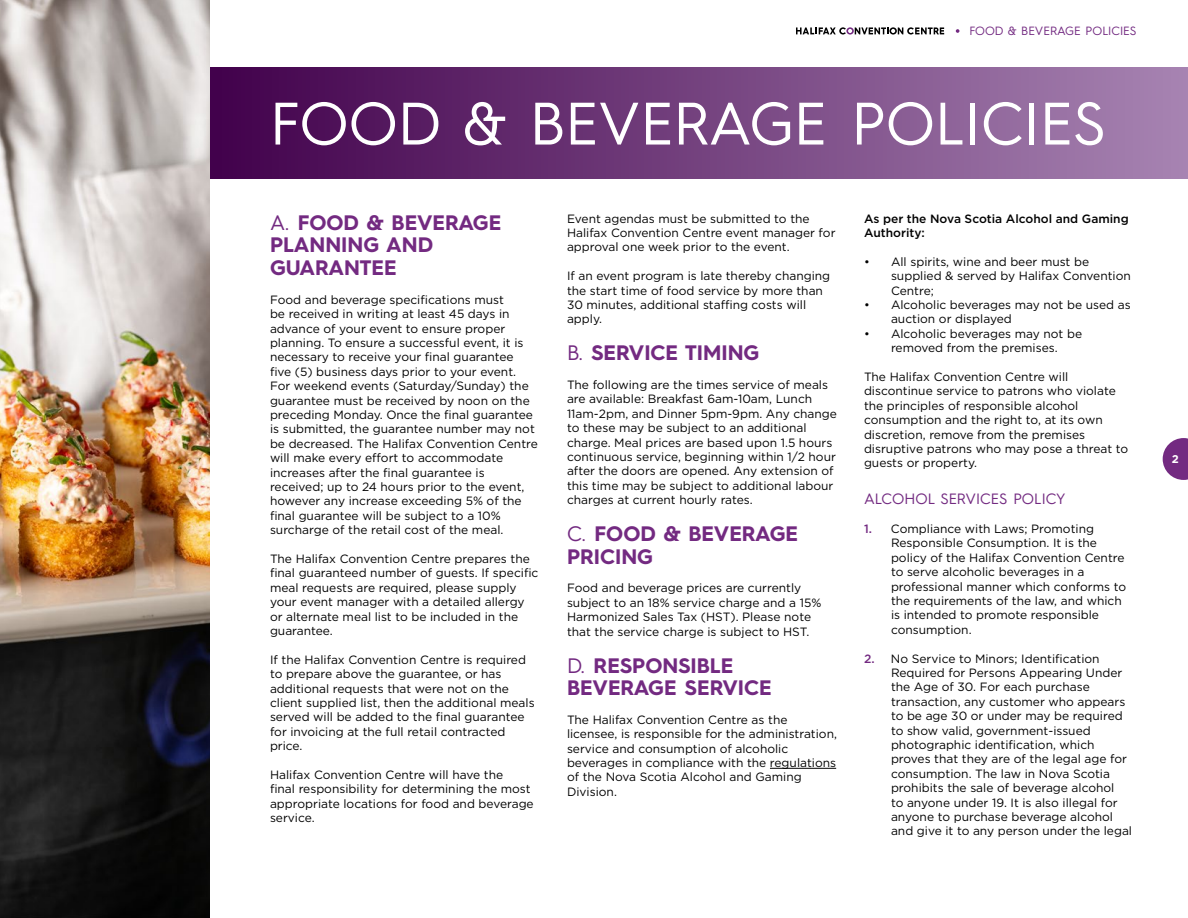
<style>
.page{position:relative;width:1188px;height:918px;background:#fff}
.page>*{position:absolute;margin:0;border:0;box-sizing:border-box;transform-origin:0 0}
.t1{font:60px "Hurme Geometric Sans 4";color:#fff}
.t2{font:700 21px/22.5px "Hurme Geometric Sans 4";color:#732a81}
.t3{font:15px "Hurme Geometric Sans 4";color:#732a81}
.t4{font:12px/14.4px "Gotham";color:#000}
.t5{font:500 12px/14.4px "Gotham";color:#000}
.t6{font:12px "Hurme Geometric Sans 4";color:#732a81}
.t7{font:700 11.25px "Gotham";color:#fff}
.s1{font-weight:400}
.s2{font-weight:500;color:#732a81}
</style>
<div class="page">
<svg style="left:956px;top:29px;width:3px;height:4px"></svg>
<svg style="left:796px;top:27px;width:148px;height:8px"></svg>
<svg style="left:1163px;top:438px;width:25px;height:42px"></svg>
<div style="left:210px;top:68px;width:978px;height:111px;background:linear-gradient(to right,#41004b,#a784b2)"></div>
<hr style="left:770px;top:768px;width:66px;height:1px;background:#000">
<img style="left:0;top:0;width:210px;height:918px">
<p class="t6" style="left:969px;top:23px;width:169px">FOOD &amp; BEVERAGE POLICIES</p>
<p class="t1" style="left:270px;top:81px;width:837px">FOOD &amp; BEVERAGE POLICIES</p>
<p class="t2" style="left:270px;top:211px;width:233px"><span class="s1">A.</span> FOOD &amp; BEVERAGE<br>PLANNING AND<br>GUARANTEE</p>
<p class="t4" style="left:270px;top:292px;width:269px">Food and beverage specifications must<br>be received in writing at least 45 days in advance of your event to ensure proper planning. To ensure a successful event, it is necessary to receive your final guarantee five (5) business days prior to your event.<br>For weekend events (Saturday/Sunday) the guarantee must be received by noon on the preceding Monday. Once the final guarantee is submitted, the guarantee number may not be decreased. The Halifax Convention Centre will make every effort to accommodate increases after the final guarantee is received; up to 24 hours prior to the event, however any increase exceeding 5% of the final guarantee will be subject to a 10% surcharge of the retail cost of the meal.</p>
<p class="t4" style="left:270px;top:551px;width:270px">The Halifax Convention Centre prepares the final guaranteed number of guests. If specific meal requests are required, please supply your event manager with a detailed allergy or alternate meal list to be included in the guarantee.</p>
<p class="t4" style="left:270px;top:652px;width:266px">If the Halifax Convention Centre is required to prepare above the guarantee, or has additional requests that were not on the client supplied list, then the additional meals served will be added to the final guarantee for invoicing at the full retail contracted price.</p>
<p class="t4" style="left:270px;top:767px;width:265px">Halifax Convention Centre will have the<br>final responsibility for determining the most appropriate locations for food and beverage service.</p>
<p class="t4" style="left:567px;top:211px;width:270px">Event agendas must be submitted to the<br>Halifax Convention Centre event manager for approval one week prior to the event.</p>
<p class="t4" style="left:567px;top:268px;width:265px">If an event program is late thereby changing the start time of food service by more than 30 minutes, additional staffing costs will apply.</p>
<p class="t2" style="left:567px;top:341px;width:194px"><span class="s1">B.</span> SERVICE TIMING</p>
<p class="t4" style="left:567px;top:377px;width:272px">The following are the times service of meals are available: Breakfast 6am-10am, Lunch 11am-2pm, and Dinner 5pm-9pm. Any change to these may be subject to an additional charge. Meal prices are based upon 1.5 hours continuous service, beginning within 1/2 hour after the doors are opened. Any extension of this time may be subject to additional labour charges at current hourly rates.</p>
<p class="t2" style="left:567px;top:522px;width:233px"><span class="s1">C.</span> FOOD &amp; BEVERAGE<br>PRICING</p>
<p class="t4" style="left:567px;top:581px;width:256px">Food and beverage prices are currently subject to an 18% service charge and a 15% Harmonized Sales Tax (HST). Please note that the service charge is subject to HST.</p>
<p class="t2" style="left:567px;top:654px;width:206px"><span class="s1">D.</span> RESPONSIBLE<br>BEVERAGE SERVICE</p>
<p class="t4" style="left:567px;top:712px;width:272px">The Halifax Convention Centre as the licensee, is responsible for the administration, service and consumption of alcoholic beverages in compliance with the regulations of the Nova Scotia Alcohol and Gaming Division.</p>
<p class="t5" style="left:864px;top:211px;width:266px">As per the Nova Scotia Alcohol and Gaming<br>Authority:</p>
<p class="t4" style="left:891px;top:254px;width:241px;text-indent:-27px">• All spirits, wine and beer must be supplied &amp; served by Halifax Convention<br>Centre;</p>
<p class="t4" style="left:891px;top:297px;width:241px;text-indent:-27px">• Alcoholic beverages may not be used as auction or displayed</p>
<p class="t4" style="left:864px;top:326px;width:220px;text-align:center">• Alcoholic beverages may not be removed from the premises.</p>
<p class="t4" style="left:864px;top:369px;width:266px">The Halifax Convention Centre will discontinue service to patrons who violate the principles of responsible alcohol consumption and the right to, at its own discretion, remove from the premises disruptive patrons who may pose a threat to guests or property.</p>
<p class="t3" style="left:864px;top:489px;width:203px">ALCOHOL SERVICES POLICY</p>
<p class="t4" style="left:891px;top:521px;width:237px;text-indent:-27px"><span class="s2">1.</span> Compliance with Laws; Promoting Responsible Consumption. It is the policy of the Halifax Convention Centre to serve alcoholic beverages in a professional manner which conforms to the requirements of the law, and which is intended to promote responsible consumption.</p>
<p class="t4" style="left:891px;top:651px;width:243px;text-indent:-27px"><span class="s2">2.</span> No Service to Minors; Identification Required for Persons Appearing Under the Age of 30. For each purchase transaction, any customer who appears to be age 30 or under may be required to show valid, government-issued photographic identification, which proves that they are of the legal age for consumption. The law in Nova Scotia prohibits the sale of beverage alcohol<br>to anyone under 19. It is also illegal for anyone to purchase beverage alcohol and give it to any person under the legal</p>
<p class="t7" style="left:1172px;top:451px;width:9px">2</p>
</div>
